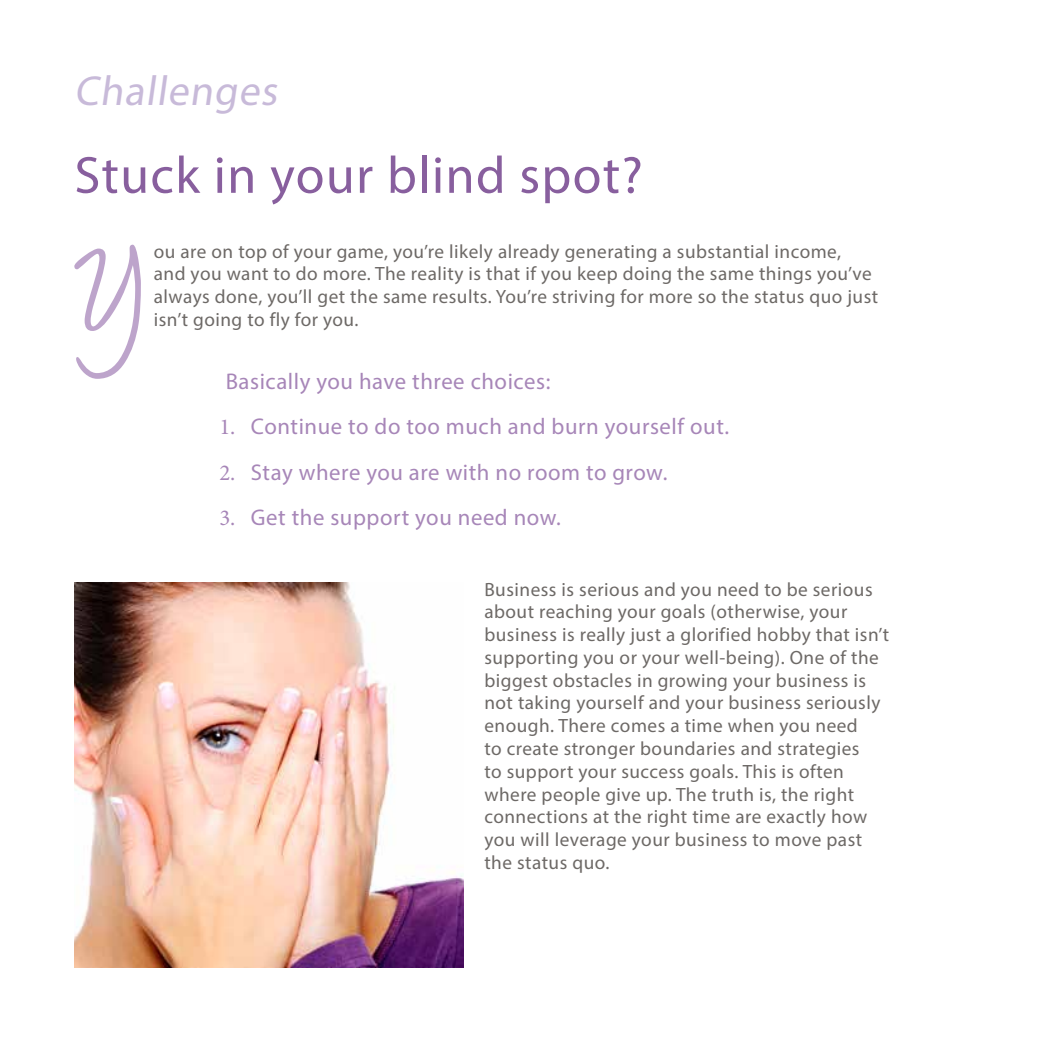
<style>
.page{position:relative;width:1042px;height:1042px;background:#fff}
.page>*{position:absolute;margin:0;border:0;box-sizing:border-box;transform-origin:0 0}
.t1{font:133.17px "Angelina";color:#bda4cb}
.t2{font:52.5px "Myriad Pro";letter-spacing:.025em;color:#885f9e}
.t3{font:42px "Myriad Pro";color:#c8bad9}
.t4{font:22.75px "Myriad Pro";letter-spacing:.025em;color:#a786b8}
.t5{font:19.25px/22.8px "Myriad Pro";letter-spacing:.025em;color:#6d6966}
.s1{font-family:"Minion Pro"}
</style>
<div class="page">
<img style="left:74px;top:583px;width:389px;height:384px">
<h3 class="t3" style="left:74px;top:65px;width:211px">Challenges</h3>
<h2 class="t2" style="left:74px;top:143px;width:570px">Stuck in your blind spot?</h2>
<h1 class="t1" style="left:80px;top:239px;width:59px">Y</h1>
<p class="t5" style="left:154px;top:239px;width:726px">ou are on top of your game, you’re likely already generating a substantial income,<br>and you want to do more. The reality is that if you keep doing the same things you’ve always done, you’ll get the same results. You’re striving for more so the status quo just isn’t going to fly for you.</p>
<p class="t4" style="left:226px;top:367px;width:326px">Basically you have three choices:</p>
<p class="t4" style="left:219px;top:413px;width:511px"><span class="s1">1.</span> Continue to do too much and burn yourself out.</p>
<p class="t4" style="left:219px;top:458px;width:449px"><span class="s1">2.</span> Stay where you are with no room to grow.</p>
<p class="t4" style="left:219px;top:504px;width:343px"><span class="s1">3.</span> Get the support you need now.</p>
<p class="t5" style="left:484px;top:577px;width:406px">Business is serious and you need to be serious about reaching your goals (otherwise, your business is really just a glorified hobby that isn’t supporting you or your well-being). One of the biggest obstacles in growing your business is not taking yourself and your business seriously enough. There comes a time when you need<br>to create stronger boundaries and strategies<br>to support your success goals. This is often where people give up. The truth is, the right connections at the right time are exactly how you will leverage your business to move past the status quo.</p>
</div>
